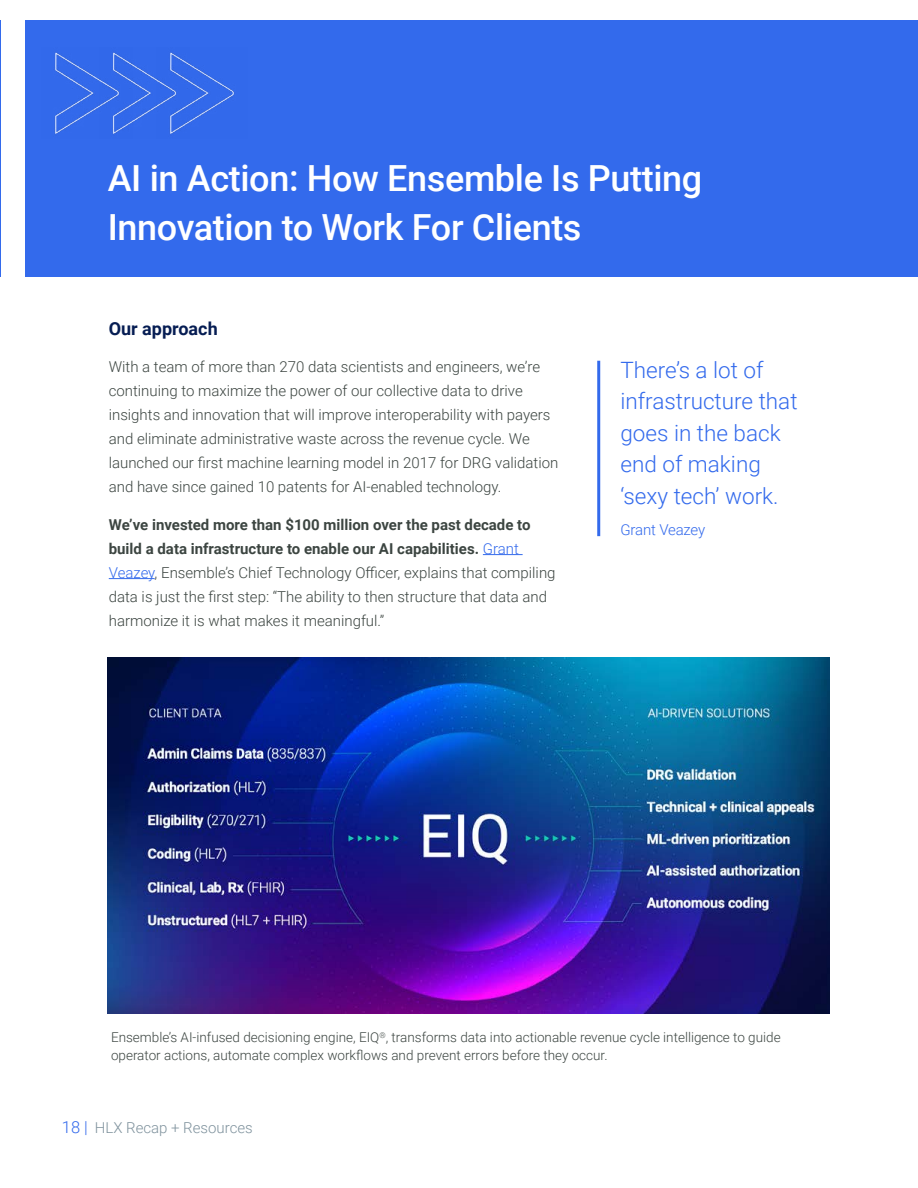
<style>
.page{position:relative;width:918px;height:1188px;background:#fff}
.page>*{position:absolute;margin:0;border:0;box-sizing:border-box;transform-origin:0 0}
.t1{font:500 36px/49.5px "Roboto";letter-spacing:-.01em;color:#fff}
.t2{font:300 22.5px/31.5px "Roboto";color:#336aec}
.t3{font:700 18px "Roboto";color:#061d53}
.t4{font:300 15px/24px "Roboto";color:#3c4541}
.t5{font:300 15px "Roboto";color:#7f929d}
.t6{font:300 15px "Roboto";letter-spacing:-.01em;color:#336aec}
.t7{font:300 13.5px/18px "Roboto";color:#3c4541}
.s1{font-weight:700}
.s2{color:#336aec}
.s3{font-size:16.5px;color:#336aec}
</style>
<div class="page">
<div style="left:0;top:0;width:917px;height:276px;background:#336aec"></div>
<img style="left:107px;top:657px;width:723px;height:357px">
<hr style="left:483px;top:554px;width:40px;height:1px;background:#336aec">
<hr style="left:109px;top:578px;width:46px;height:1px;background:#336aec">
<hr style="left:597px;top:361px;width:3px;height:175px;background:#336aec">
<img style="left:54px;top:52px;width:45px;height:82px">
<img style="left:99px;top:52px;width:58px;height:82px">
<img style="left:157px;top:52px;width:78px;height:82px">
<div style="left:1px;top:0;width:24px;height:1188px;background:#fff"></div>
<div style="left:1px;top:0;width:917px;height:20px;background:#fff"></div>
<h1 class="t1" style="left:108px;top:152px;width:596px">AI in Action: How Ensemble Is Putting<br>Innovation to Work For Clients</h1>
<p class="t3" style="left:109px;top:315px;width:110px">Our approach</p>
<p class="t4" style="left:109px;top:354px;width:451px">With a team of more than 270 data scientists and engineers, we’re continuing to maximize the power of our collective data to drive insights and innovation that will improve interoperability with payers and eliminate administrative waste across the revenue cycle. We launched our first machine learning model in 2017 for DRG validation and have since gained 10 patents for AI-enabled technology.</p>
<p class="t4" style="left:109px;top:512px;width:448px"><span class="s1">We’ve invested more than $100 million over the past decade to build a data infrastructure to enable our AI capabilities.</span> <span class="s2">Grant Veazey</span>, Ensemble’s Chief Technology Officer, explains that compiling data is just the first step: “The ability to then structure that data and harmonize it is what makes it meaningful.”</p>
<h2 class="t2" style="left:620px;top:353px;width:179px">There’s a lot of infrastructure that goes in the back end of making ‘sexy tech’ work.</h2>
<p class="t6" style="left:620px;top:519px;width:86px">Grant Veazey</p>
<p class="t7" style="left:111px;top:1028px;width:671px">Ensemble’s AI-infused decisioning engine, EIQ<sup>®</sup>, transforms data into actionable revenue cycle intelligence to guide operator actions, automate complex workflows and prevent errors before they occur.</p>
<p class="t5" style="left:62px;top:1117px;width:192px"><span class="s3">18 |</span> HLX Recap + Resources</p>
</div>
